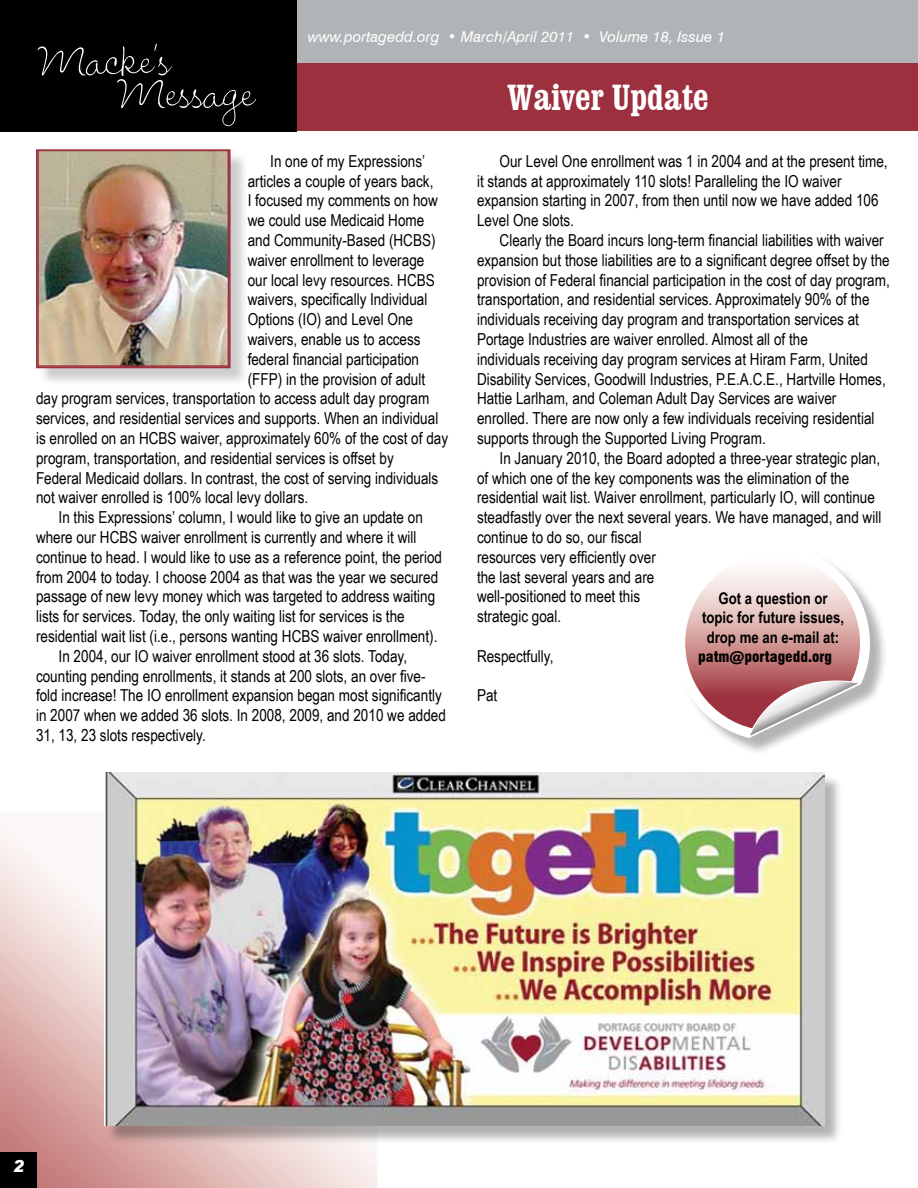
<style>
.page{position:relative;width:918px;height:1188px;background:#fff}
.page>*{position:absolute;margin:0;border:0;box-sizing:border-box;transform-origin:0 0}
.t1{font:58.2px "Dagobert";color:#fff}
.t2{font:700 condensed 36px "Clarendon BT";color:#fff}
.t3{font:16.5px/19.8px "Arial Narrow";color:#000}
.t4{font:italic 900 16.5px "Arial";color:#fff}
.t5{font:700 16.05px/19.4px "Arial Narrow";color:#000;text-align:center}
.t6{font:italic 15px "Swiss 721 BT";color:#fff}
.t7{font:900 condensed 14.85px "Swiss 721 BT";color:#000}
</style>
<div class="page">
<div style="left:283px;top:68px;width:635px;height:63px;background:#9d303f"></div>
<svg style="left:0;top:829px;width:377px;height:359px"></svg>
<div style="left:0;top:0;width:918px;height:70px;background:#b1b4b6"></div>
<div style="left:0;top:1152px;width:37px;height:36px;background:#000"></div>
<div style="left:0;top:63px;width:918px;height:9px;background:#9d303f"></div>
<div style="left:0;top:0;width:297px;height:131px;background:#000"></div>
<div style="left:38px;top:152px;width:211px;height:235px;background:#000;opacity:.2"></div>
<img style="left:39px;top:152px;width:188px;height:213px">
<div style="left:36px;top:149px;width:195px;height:219px;border:1px solid #9d303f"></div>
<div style="left:37px;top:150px;width:192px;height:217px;border:1px solid #9d303f"></div>
<div style="left:677px;top:547px;width:211px;height:209px;background:#000;opacity:.3"></div>
<svg style="left:677px;top:547px;width:194px;height:192px"></svg>
<div style="left:107px;top:774px;width:736px;height:370px;background:#000;opacity:.3"></div>
<img style="left:104px;top:772px;width:721px;height:354px">
<p class="t6" style="left:308px;top:27px;width:419px">www.portagedd.org • March/April 2011 • Volume 18, Issue 1</p>
<h1 class="t1" style="left:40px;top:29px;width:133px">Macke’s</h1>
<h1 class="t1" style="left:119px;top:61px;width:137px">Message</h1>
<h2 class="t2" style="left:507px;top:75px;width:203px">Waiver Update</h2>
<p class="t3" style="left:270px;top:150px;width:156px">In one of my Expressions’</p>
<p class="t3" style="left:248px;top:170px;width:187px">articles a couple of years back,</p>
<p class="t3" style="left:248px;top:190px;width:192px">I focused my comments on how</p>
<p class="t3" style="left:248px;top:210px;width:178px">we could use Medicaid Home</p>
<p class="t3" style="left:248px;top:230px;width:189px">and Community-Based (HCBS)</p>
<p class="t3" style="left:248px;top:249px;width:178px">waiver enrollment to leverage</p>
<p class="t3" style="left:248px;top:269px;width:189px">our local levy resources. HCBS</p>
<p class="t3" style="left:248px;top:289px;width:181px">waivers, specifically Individual</p>
<p class="t3" style="left:248px;top:309px;width:167px">Options (IO) and Level One</p>
<p class="t3" style="left:248px;top:329px;width:174px">waivers, enable us to access</p>
<p class="t3" style="left:248px;top:348px;width:173px">federal financial participation</p>
<p class="t3" style="left:248px;top:368px;width:179px">(FFP) in the provision of adult</p>
<p class="t3" style="left:36px;top:388px;width:395px">day program services, transportation to access adult day program</p>
<p class="t3" style="left:36px;top:408px;width:404px">services, and residential services and supports. When an individual</p>
<p class="t3" style="left:36px;top:428px;width:414px">is enrolled on an HCBS waiver, approximately 60% of the cost of day</p>
<p class="t3" style="left:36px;top:447px;width:359px">program, transportation, and residential services is offset by</p>
<p class="t3" style="left:36px;top:467px;width:404px">Federal Medicaid dollars. In contrast, the cost of serving individuals</p>
<p class="t3" style="left:36px;top:487px;width:274px">not waiver enrolled is 100% local levy dollars.</p>
<p class="t3" style="left:59px;top:507px;width:366px">In this Expressions’ column, I would like to give an update on</p>
<p class="t3" style="left:36px;top:527px;width:382px">where our HCBS waiver enrollment is currently and where it will</p>
<p class="t3" style="left:36px;top:546px;width:408px">continue to head. I would like to use as a reference point, the period</p>
<p class="t3" style="left:36px;top:566px;width:404px">from 2004 to today. I choose 2004 as that was the year we secured</p>
<p class="t3" style="left:36px;top:586px;width:401px">passage of new levy money which was targeted to address waiting</p>
<p class="t3" style="left:36px;top:606px;width:370px">lists for services. Today, the only waiting list for services is the</p>
<p class="t3" style="left:36px;top:626px;width:403px">residential wait list (i.e., persons wanting HCBS waiver enrollment).</p>
<p class="t3" style="left:59px;top:645px;width:350px">In 2004, our IO waiver enrollment stood at 36 slots. Today,</p>
<p class="t3" style="left:36px;top:665px;width:391px">counting pending enrollments, it stands at 200 slots, an over five-</p>
<p class="t3" style="left:36px;top:685px;width:407px">fold increase! The IO enrollment expansion began most significantly</p>
<p class="t3" style="left:36px;top:705px;width:411px">in 2007 when we added 36 slots. In 2008, 2009, and 2010 we added</p>
<p class="t3" style="left:36px;top:725px;width:171px">31, 13, 23 slots respectively.</p>
<p class="t3" style="left:477px;top:150px;width:412px;text-indent:23px">Our Level One enrollment was 1 in 2004 and at the present time, it stands at approximately 110 slots! Paralleling the IO waiver expansion starting in 2007, from then until now we have added 106<br>Level One slots.</p>
<p class="t3" style="left:477px;top:230px;width:414px;text-indent:23px">Clearly the Board incurs long-term financial liabilities with waiver expansion but those liabilities are to a significant degree offset by the provision of Federal financial participation in the cost of day program, transportation, and residential services. Approximately 90% of the individuals receiving day program and transportation services at Portage Industries are waiver enrolled. Almost all of the<br>individuals receiving day program services at Hiram Farm, United Disability Services, Goodwill Industries, P.E.A.C.E., Hartville Homes, Hattie Larlham, and Coleman Adult Day Services are waiver enrolled. There are now only a few individuals receiving residential supports through the Supported Living Program.</p>
<p class="t3" style="left:477px;top:447px;width:406px;text-indent:23px">In January 2010, the Board adopted a three-year strategic plan, of which one of the key components was the elimination of the residential wait list. Waiver enrollment, particularly IO, will continue steadfastly over the next several years. We have managed, and will continue to do so, our fiscal<br>resources very efficiently over<br>the last several years and are<br>well-positioned to meet this<br>strategic goal.</p>
<p class="t3" style="left:477px;top:645px;width:78px">Respectfully,</p>
<p class="t3" style="left:477px;top:685px;width:22px">Pat</p>
<p class="t5" style="left:702px;top:588px;width:144px">Got a question or topic for future issues, drop me an e-mail at:</p>
<p class="t7" style="left:698px;top:648px;width:135px">patm@portagedd.org</p>
<p class="t4" style="left:13px;top:1156px;width:13px">2</p>
</div>
